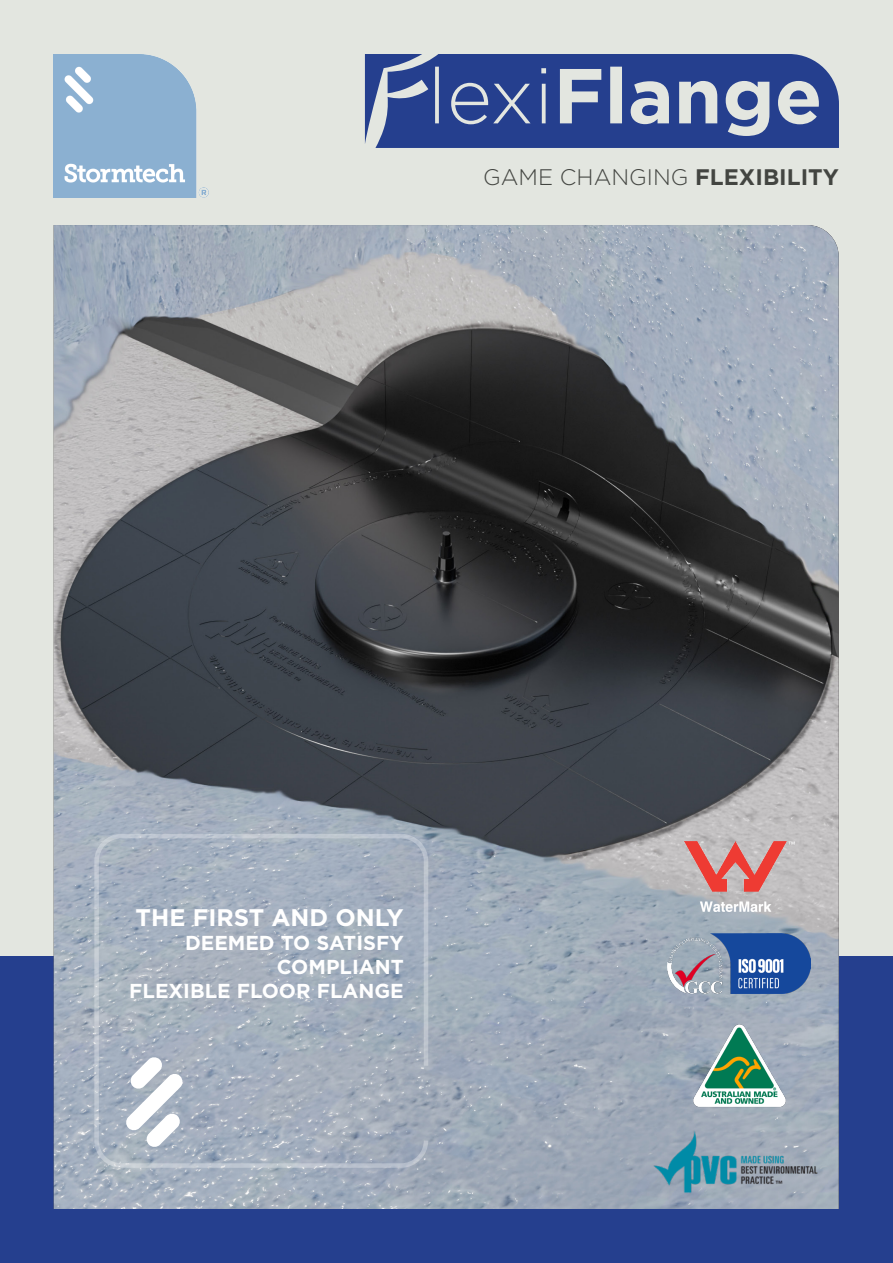
<style>
.page{position:relative;width:893px;height:1263px;background:#e3e6e0}
.page>*{position:absolute;margin:0;border:0;box-sizing:border-box;transform-origin:0 0}
.t1{font:700 24px "Gotham";color:#fff}
.t2{font:300 22.5px "Gotham";color:#434541}
.t3{font:700 20.25px/24.3px "Gotham";color:#fff;text-align:right}
.s1{font-weight:700}
</style>
<div class="page">
<div style="left:0;top:956px;width:893px;height:307px;background:#253f8e"></div>
<img style="left:54px;top:225px;width:785px;height:984px">
<div style="left:94px;top:834px;width:334px;height:334px;border:4px solid #fff;border-radius:25px"></div>
<svg style="left:365px;top:54px;width:474px;height:94px"></svg>
<img style="left:653px;top:1129px;width:173px;height:66px">
<svg style="left:126px;top:1057px;width:56px;height:90px;background:#ccd2da"></svg>
<img style="left:675px;top:1007px;width:128px;height:117px">
<img style="left:668px;top:934px;width:142px;height:59px">
<img style="left:684px;top:841px;width:111px;height:70px">
<img style="left:54px;top:55px;width:155px;height:142px">
<p class="t2" style="left:483px;top:163px;width:357px">GAME CHANGING <span class="s1">FLEXIBILITY</span></p>
<p class="t1" style="left:136px;top:901px;width:270px">THE FIRST AND ONLY</p>
<p class="t3" style="left:185px;top:930px;width:220px">DEEMED TO SATISFY<br>COMPLIANT</p>
<p class="t3" style="left:129px;top:979px;width:276px">FLEXIBLE FLOOR FLANGE</p>
</div>
